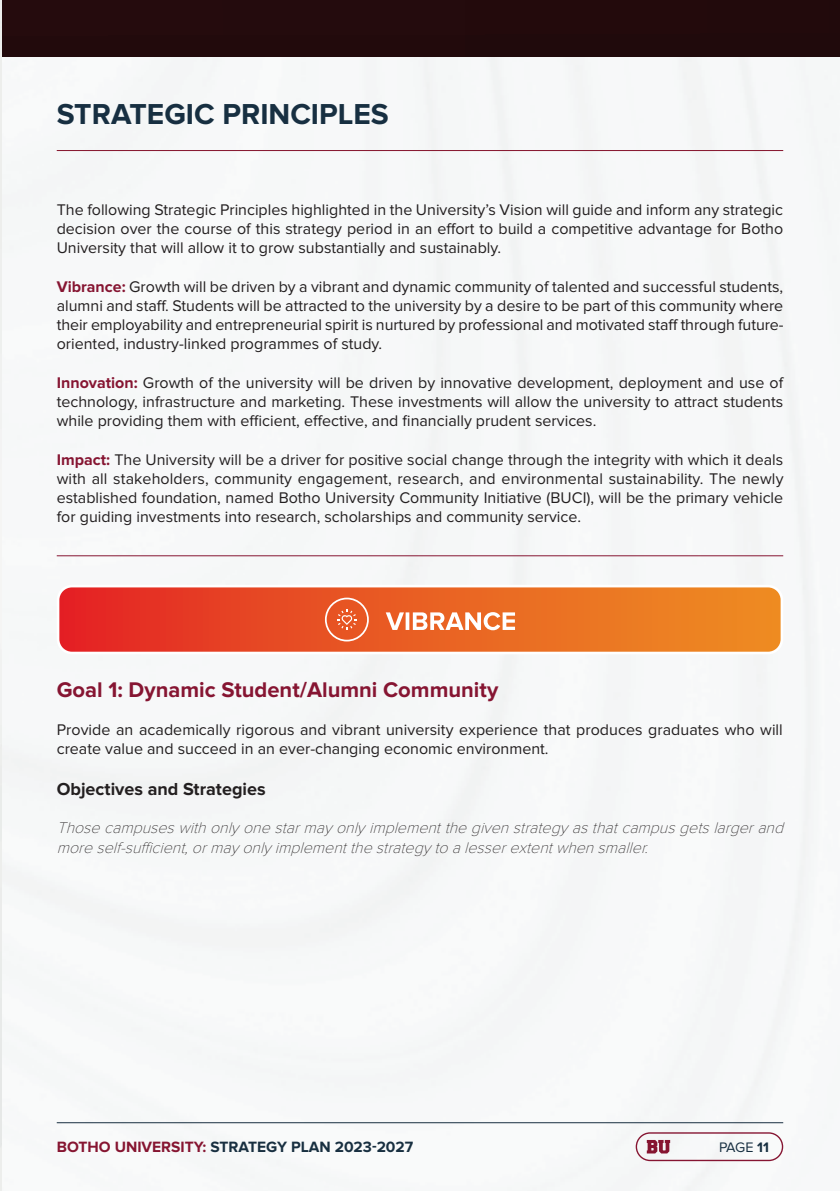
<style>
.page{position:relative;width:840px;height:1191px;background:#fff}
.page>*{position:absolute;margin:0;border:0;box-sizing:border-box;transform-origin:0 0}
.t1{font:700 30px "Proxima Nova";color:#172f41}
.t2{font:700 22px "Proxima Nova";color:#861532}
.t3{font:700 18px "Proxima Nova";color:#231f20}
.t4{font:16px/19.2px "Proxima Nova";color:#231f20;text-align:justify}
.t5{font:italic 100 16px/19.2px "Proxima Nova T";color:#231f20}
.t6{font:700 15.4px "Proxima Nova";color:#182f40}
.t7{font:14.2px "Proxima Nova";color:#172f41}
.s1{font-weight:700;color:#861532}
.s2{color:#861531}
.s3{font-weight:700}
</style>
<div class="page">
<img style="left:0;top:57px;width:837px;height:1134px">
<div style="left:0;top:0;width:839px;height:57px;background:#230a0c"></div>
<hr style="left:57px;top:1122px;width:725px;height:1px;background:#182f40">
<svg style="left:646px;top:1140px;width:23px;height:13px"></svg>
<hr style="left:57px;top:150px;width:725px;height:1px;background:#85142c">
<div style="left:635px;top:1132px;width:147px;height:29px;border:1px solid #861532;border-radius:14px"></div>
<svg style="left:58px;top:586px;width:723px;height:67px;background:#e85c24"></svg>
<div style="left:57px;top:585px;width:725px;height:69px;border:3px solid #fff;border-radius:14px"></div>
<svg style="left:385px;top:612px;width:129px;height:18px"></svg>
<svg style="left:337px;top:609px;width:19px;height:20px"></svg>
<div style="left:325px;top:597px;width:43px;height:44px;border:2px solid #fff;border-radius:50%"></div>
<hr style="left:57px;top:555px;width:725px;height:1px;background:#861532">
<h1 class="t1" style="left:57px;top:97px;width:333px">STRATEGIC PRINCIPLES</h1>
<p class="t4" style="left:57px;top:200px;width:727px">The following Strategic Principles highlighted in the University’s Vision will guide and inform any strategic decision over the course of this strategy period in an effort to build a competitive advantage for Botho University that will allow it to grow substantially and sustainably.</p>
<p class="t4" style="left:57px;top:277px;width:728px"><span class="s1">Vibrance:</span> Growth will be driven by a vibrant and dynamic community of talented and successful students, alumni and staff. Students will be attracted to the university by a desire to be part of this community where their employability and entrepreneurial spirit is nurtured by professional and motivated staff through future&shy;oriented, industry-linked programmes of study.</p>
<p class="t4" style="left:57px;top:373px;width:727px"><span class="s1">Innovation:</span> Growth of the university will be driven by innovative development, deployment and use of technology, infrastructure and marketing. These investments will allow the university to attract students while providing them with efficient, effective, and financially prudent services.</p>
<p class="t4" style="left:57px;top:450px;width:727px"><span class="s1">Impact:</span> The University will be a driver for positive social change through the integrity with which it deals with all stakeholders, community engagement, research, and environmental sustainability. The newly established foundation, named Botho University Community Initiative (BUCI), will be the primary vehicle for guiding investments into research, scholarships and community service.</p>
<h2 class="t2" style="left:57px;top:676px;width:443px">Goal 1: Dynamic Student/Alumni Community</h2>
<p class="t4" style="left:57px;top:720px;width:727px">Provide an academically rigorous and vibrant university experience that produces graduates who will create value and succeed in an ever-changing economic environment.</p>
<p class="t3" style="left:57px;top:778px;width:210px">Objectives and Strategies</p>
<p class="t5" style="left:57px;top:818px;width:732px">Thosecampuseswithonlyonestarmayonlyimplementthegivenstrategyasthatcampusgetslargerand moreself-sufficient,ormayonlyimplementthestrategytoalesserextentwhensmaller.</p>
<p class="t6" style="left:57px;top:1138px;width:358px"><span class="s2">BOTHO UNIVERSITY:</span> STRATEGY PLAN 2023-2027</p>
<p class="t7" style="left:718px;top:1139px;width:51px">PAGE <span class="s3">11</span></p>
</div>
